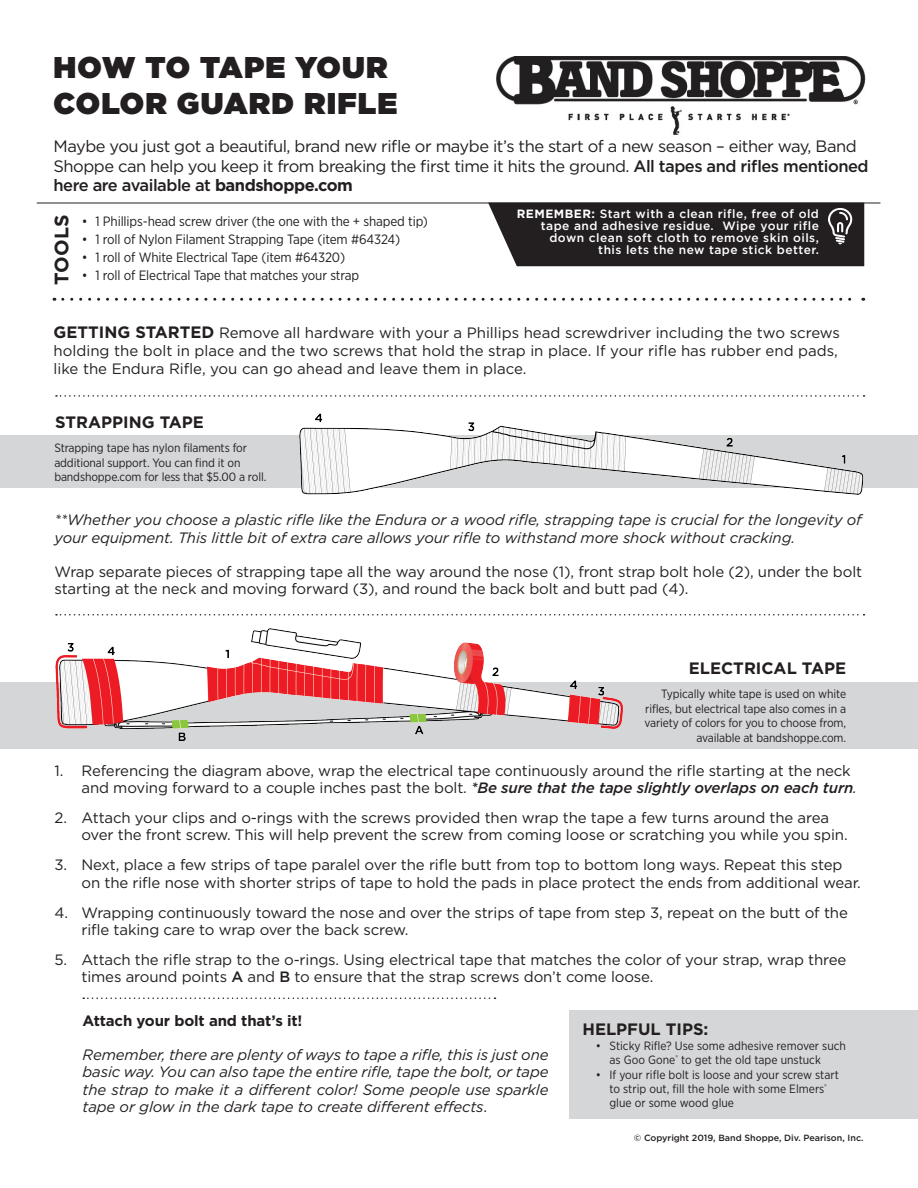
<style>
.page{position:relative;width:918px;height:1188px;background:#fff}
.page>*{position:absolute;margin:0;border:0;box-sizing:border-box;transform-origin:0 0}
.t1{font:900 30px/36px "Gotham HTF";letter-spacing:.04em;color:#231f20}
.t2{font:700 19.5px "Gotham HTF";color:#231f20}
.t3{font:16.5px/19.8px "Gotham HTF";letter-spacing:-.03em;color:#231f20}
.t4{font:700 16.5px "Gotham HTF";color:#231f20}
.t5{font:15px/17.2px "Gotham HTF";letter-spacing:-.01em;color:#231f20}
.t6{font:italic 15px/17.2px "Gotham HTF";letter-spacing:-.01em;color:#231f20;text-align:justify}
.t7{font:700 15px "Gotham HTF";letter-spacing:-.01em;color:#231f20}
.t8{font:13.5px "Gotham Narrow";letter-spacing:-.01em;color:#231f20}
.t9{font:12px/14.4px "Gotham Narrow";letter-spacing:-.01em;color:#231f20}
.t10{font:500 12px/12px "Gotham HTF";letter-spacing:.04em;color:#fff;text-align:right}
.t11{font:500 9px "Gotham HTF";color:#231f20}
.s1{font-weight:500}
.s2{font-weight:700}
.s3{font-weight:700;font-size:16.5px}
.s4{font-weight:500;font-style:italic}
.s5{font-style:italic}
.s6{font-style:normal}
</style>
<div class="page">
<div style="left:0;top:436px;width:918px;height:52px;background:#d5d6d8"></div>
<div style="left:0;top:682px;width:918px;height:66px;background:#d5d6d8"></div>
<div style="left:569px;top:1010px;width:349px;height:109px;background:#d5d6d8"></div>
<img style="left:298px;top:413px;width:566px;height:82px">
<img style="left:55px;top:628px;width:568px;height:112px">
<img style="left:496px;top:56px;width:370px;height:79px">
<hr style="left:37px;top:203px;width:843px;height:1px;background:#231f20">
<div style="left:488px;top:203px;width:376px;height:63px;background:#231f20"></div>
<svg style="left:63px;top:298px;width:801px;height:3px"></svg>
<svg style="left:56px;top:395px;width:809px;height:2px"></svg>
<svg style="left:56px;top:614px;width:809px;height:2px"></svg>
<svg style="left:83px;top:998px;width:413px;height:1px"></svg>
<p class="t1" style="left:54px;top:48px;width:345px">HOW TO TAPE YOUR<br>COLOR GUARD RIFLE</p>
<p class="t3" style="left:54px;top:136px;width:817px">Maybe you just got a beautiful, brand new rifle or maybe it’s the start of a new season – either way, Band<br>Shoppe can help you keep it from breaking the first time it hits the ground. <span class="s1">All tapes and rifles mentioned here are available at</span> <span class="s2">bandshoppe.com</span></p>
<p class="t2" style="left:50px;top:285px;width:71px;rotate:-90deg">TOOLS</p>
<p class="t8" style="left:82px;top:213px;width:348px">• 1 Phillips-head screw driver (the one with the + shaped tip)</p>
<p class="t8" style="left:82px;top:231px;width:320px">• 1 roll of Nylon Filament Strapping Tape (item #64324)</p>
<p class="t8" style="left:82px;top:249px;width:265px">• 1 roll of White Electrical Tape (item #64320)</p>
<p class="t8" style="left:82px;top:267px;width:279px">• 1 roll of Electrical Tape that matches your strap</p>
<p class="t10" style="left:517px;top:208px;width:304px"><span class="s2">REMEMBER:</span> Start with a clean rifle, free of old tape and adhesive residue. Wipe your rifle down clean soft cloth to remove skin oils,<br>this lets the new tape stick better.</p>
<p class="t5" style="left:54px;top:323px;width:788px;line-height:18px"><span class="s3">GETTING STARTED</span> Remove all hardware with your a Phillips head screwdriver including the two screws holding the bolt in place and the two screws that hold the strap in place. If your rifle has rubber end pads, like the Endura Rifle, you can go ahead and leave them in place.</p>
<p class="t4" style="left:55px;top:413px;width:150px">STRAPPING TAPE</p>
<p class="t9" style="left:54px;top:441px;width:213px">Strapping tape has nylon filaments for additional support. You can find it on bandshoppe.com for less that $5.00 a roll.</p>
<p class="t6" style="left:55px;top:511px;width:809px">**Whether you choose a plastic rifle like the Endura or a wood rifle, strapping tape is crucial for the longevity of your equipment. This little bit of extra care allows your rifle to withstand more shock without cracking.</p>
<p class="t5" style="left:55px;top:563px;width:809px">Wrap separate pieces of strapping tape all the way around the nose (1), front strap bolt hole (2), under the bolt starting at the neck and moving forward (3), and round the back bolt and butt pad (4).</p>
<p class="t4" style="left:689px;top:659px;width:159px">ELECTRICAL TAPE</p>
<p class="t9" style="left:644px;top:687px;width:203px;text-align:right">Typically white tape is used on white rifles, but electrical tape also comes in a variety of colors for you to choose from, available at bandshoppe.com.</p>
<p class="t5" style="left:82px;top:762px;width:777px;text-indent:-27px">1. Referencing the diagram above, wrap the electrical tape continuously around the rifle starting at the neck and moving forward to a couple inches past the bolt. <span class="s4">*Be sure that the tape slightly overlaps on each turn</span><span class="s5">.</span></p>
<p class="t5" style="left:82px;top:809px;width:768px;text-indent:-27px">2. Attach your clips and o-rings with the screws provided then wrap the tape a few turns around the area over the front screw. This will help prevent the screw from coming loose or scratching you while you spin.</p>
<p class="t5" style="left:82px;top:856px;width:781px;text-indent:-27px">3. Next, place a few strips of tape paralel over the rifle butt from top to bottom long ways. Repeat this step on the rifle nose with shorter strips of tape to hold the pads in place protect the ends from additional wear.</p>
<p class="t5" style="left:82px;top:904px;width:768px;text-indent:-27px">4. Wrapping continuously toward the nose and over the strips of tape from step 3, repeat on the butt of the rifle taking care to wrap over the back screw.</p>
<p class="t5" style="left:82px;top:951px;width:766px;text-indent:-27px">5. Attach the rifle strap to the o-rings. Using electrical tape that matches the color of your strap, wrap three times around points <span class="s1">A</span> and <span class="s1">B</span> to ensure that the strap screws don’t come loose.</p>
<p class="t4" style="left:582px;top:1020px;width:127px">HELPFUL TIPS:</p>
<p class="t9" style="left:609px;top:1038px;width:238px;text-indent:-14px">• Sticky Rifle? Use some adhesive remover such as Goo Gone<sup>®</sup> to get the old tape unstuck</p>
<p class="t9" style="left:609px;top:1067px;width:231px;text-indent:-14px">• If your rifle bolt is loose and your screw start to strip out, fill the hole with some Elmers<sup>® </sup>glue or some wood glue</p>
<p class="t7" style="left:82px;top:1012px;width:221px">Attach your bolt and that’s it!</p>
<p class="t6" style="left:82px;top:1046px;width:468px">Remember, there are plenty of ways to tape a rifle, this is just one basic way. You can also tape the entire rifle, tape the bolt, or tape the strap to make it a different color! Some people use sparkle tape or glow in the dark tape to create different effects<span class="s6">.</span></p>
<p class="t11" style="left:634px;top:1133px;width:231px">© Copyright 2019, Band Shoppe, Div. Pearison, Inc.</p>
</div>
